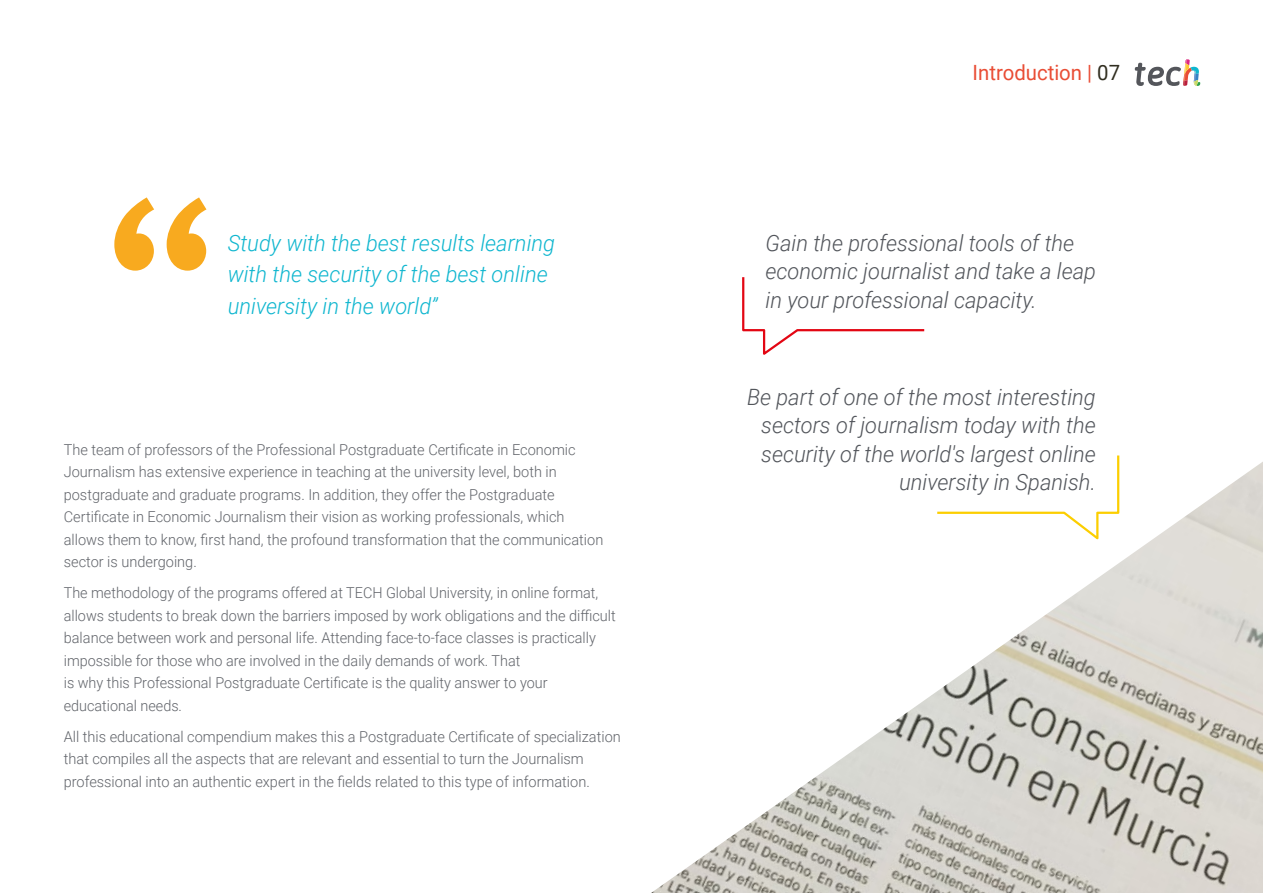
<style>
.page{position:relative;width:1263px;height:893px;background:#fff}
.page>*{position:absolute;margin:0;border:0;box-sizing:border-box;transform-origin:0 0}
.t1{font:italic 300 22.5px/28.5px "Roboto";color:#52555b}
.t2{font:italic 300 22.5px/31.5px "Roboto";color:#0fb6cf}
.t3{font:21px "Roboto";color:#e94d35}
.t4{font:300 15px/22.5px "Roboto";color:#61646a}
.t5{font:300 15px/22.5px "Roboto";color:#61646a;scale:.96 1}
.s1{color:#312e20}
</style>
<div class="page">
<svg style="left:1135px;top:59px;width:65px;height:27px"></svg>
<img style="left:651px;top:462px;width:612px;height:431px">
<svg style="left:114px;top:197px;width:92px;height:74px"></svg>
<svg style="left:742px;top:277px;width:183px;height:78px"></svg>
<svg style="left:935px;top:455px;width:185px;height:88px"></svg>
<h2 class="t3" style="left:972px;top:57px;width:149px">Introduction | <span class="s1">07</span></h2>
<h1 class="t2" style="left:228px;top:226px;width:329px">Study with the best results learning with the security of the best online university in the world”</h1>
<h1 class="t1" style="left:765px;top:228px;width:332px">Gain the professional tools of the economic journalist and take a leap in your professional capacity.</h1>
<p class="t4" style="left:64px;top:437px;width:541px">The team of professors of the Professional Postgraduate Certificate in Economic Journalism has extensive experience in teaching at the university level, both in postgraduate and graduate programs. In addition, they offer the Postgraduate Certificate in Economic Journalism their vision as working professionals, which allows them to know, first hand, the profound transformation that the communication sector is undergoing.</p>
<p class="t5" style="left:64px;top:581px;width:577px">The methodology of the programs offered at TECH Global University, in online format, allows students to break down the barriers imposed by work obligations and the difficult balance between work and personal life. Attending face-to-face classes is practically impossible for those who are involved in the daily demands of work. That<br>is why this Professional Postgraduate Certificate is the quality answer to your educational needs.</p>
<p class="t4" style="left:64px;top:724px;width:558px">All this educational compendium makes this a Postgraduate Certificate of specialization that compiles all the aspects that are relevant and essential to turn the Journalism professional into an authentic expert in the fields related to this type of information.</p>
<h1 class="t1" style="left:747px;top:382px;width:350px;text-align:right">Be part of one of the most interesting sectors of journalism today with the security of the world's largest online university in Spanish.</h1>
</div>
